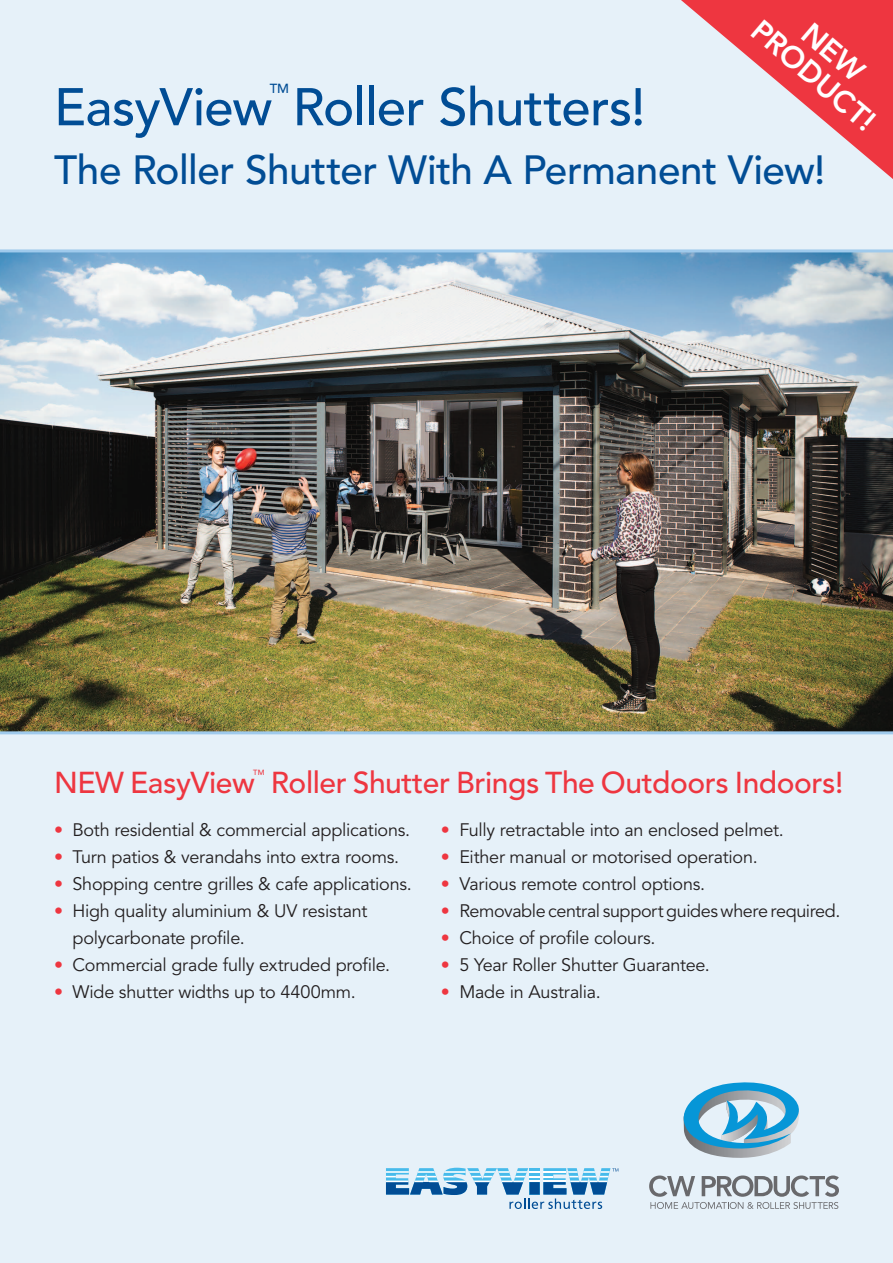
<style>
.page{position:relative;width:893px;height:1263px;background:#e6f1f9}
.page>*{position:absolute;margin:0;border:0;box-sizing:border-box;transform-origin:0 0}
.t1{font:500 52.5px "Avenir";letter-spacing:-.015em;color:#014d95}
.t2{font:500 40.5px "Avenir";letter-spacing:-.01em;color:#014d95}
.t3{font:500 30px "Avenir";letter-spacing:-.015em;color:#ee3640}
.t4{font:800 30px "Avenir";color:#fff}
.t5{font:18px/27px "Avenir";letter-spacing:-.015em;color:#231f20}
.t6{font:500 13.2px "Avenir";color:#014d95}
.t7{font:500 7.5px "Avenir";color:#ee3640}
.s1{color:#ee3640}
</style>
<div class="page">
<img style="left:0;top:252px;width:893px;height:479px">
<svg style="left:386px;top:1168px;width:232px;height:41px"></svg>
<hr style="left:0;top:249px;width:893px;height:3px;background:#9fcaec">
<hr style="left:0;top:731px;width:893px;height:3px;background:#9fcaec">
<svg style="left:683px;top:1082px;width:116px;height:76px"></svg>
<svg style="left:649px;top:1175px;width:190px;height:34px"></svg>
<svg style="left:681px;top:0;width:212px;height:179px"></svg>
<p class="t6" style="left:270px;top:81px;width:21px">TM</p>
<p class="t1" style="left:54px;top:77px;width:593px">EasyView Roller Shutters!</p>
<p class="t4" style="left:768px;top:12px;width:154px;rotate:41deg">PRODUCT!</p>
<p class="t2" style="left:54px;top:146px;width:773px">The Roller Shutter With A Permanent View!</p>
<p class="t3" style="left:54px;top:765px;width:202px">NEW EasyView</p>
<p class="t7" style="left:253px;top:768px;width:13px">TM</p>
<p class="t3" style="left:271px;top:765px;width:574px">Roller Shutter Brings The Outdoors Indoors!</p>
<p class="t5" style="left:54px;top:816px;width:358px"><span class="s1">•</span> Both residential &amp; commercial applications.</p>
<p class="t5" style="left:54px;top:843px;width:347px"><span class="s1">•</span> Turn patios &amp; verandahs into extra rooms.</p>
<p class="t5" style="left:54px;top:870px;width:359px"><span class="s1">•</span> Shopping centre grilles &amp; cafe applications.</p>
<p class="t5" style="left:72px;top:897px;width:297px;text-indent:-18px"><span class="s1">•</span> High quality aluminium &amp; UV resistant polycarbonate profile.</p>
<p class="t5" style="left:54px;top:951px;width:338px"><span class="s1">•</span> Commercial grade fully extruded profile.</p>
<p class="t5" style="left:54px;top:978px;width:303px"><span class="s1">•</span> Wide shutter widths up to 4400mm.</p>
<p class="t5" style="left:441px;top:816px;width:344px"><span class="s1">•</span> Fully retractable into an enclosed pelmet.</p>
<p class="t5" style="left:441px;top:843px;width:318px"><span class="s1">•</span> Either manual or motorised operation.</p>
<p class="t5" style="left:441px;top:870px;width:266px"><span class="s1">•</span> Various remote control options.</p>
<p class="t5" style="left:441px;top:897px;width:401px"><span class="s1">•</span> Removable central support guides where required.</p>
<p class="t5" style="left:441px;top:924px;width:216px"><span class="s1">•</span> Choice of profile colours.</p>
<p class="t5" style="left:441px;top:951px;width:270px"><span class="s1">•</span> 5 Year Roller Shutter Guarantee.</p>
<p class="t5" style="left:441px;top:978px;width:161px"><span class="s1">•</span> Made in Australia.</p>
</div>
